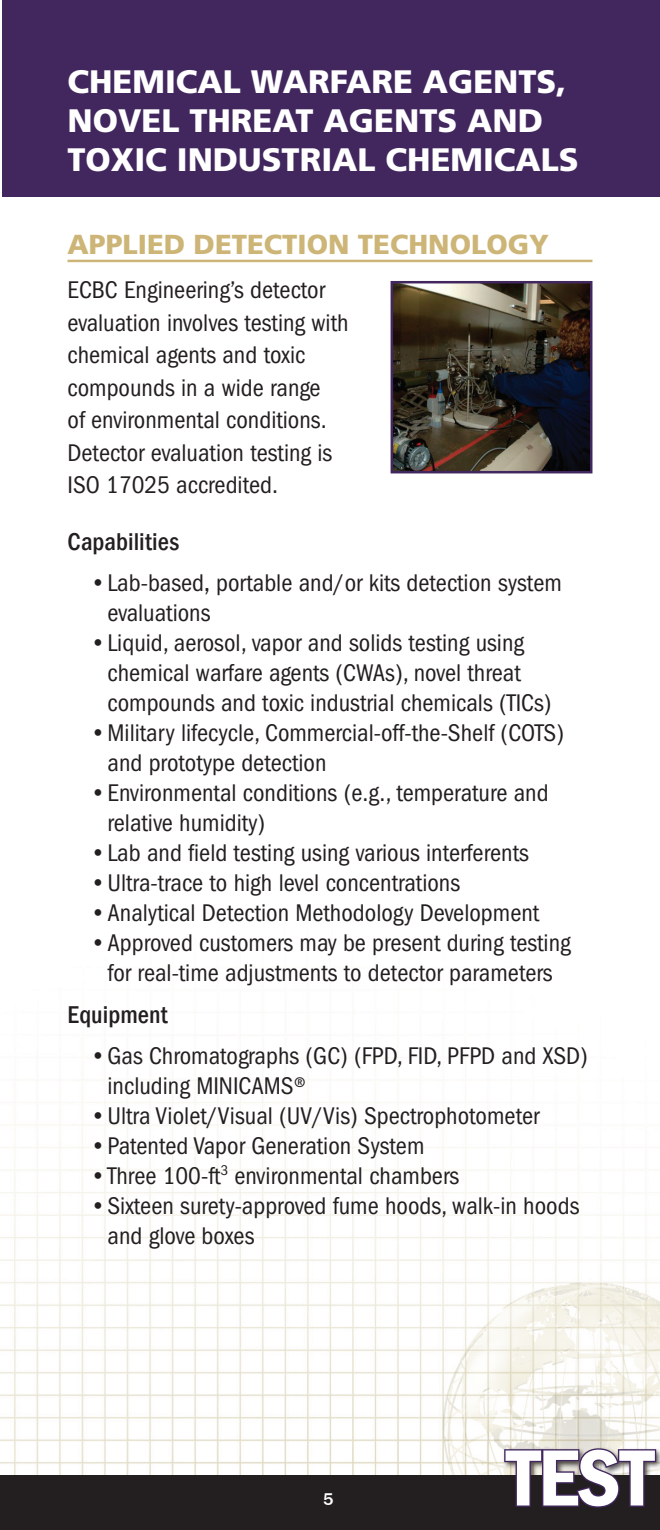
<style>
.page{position:relative;width:660px;height:1530px;background:#fff}
.page>*{position:absolute;margin:0;border:0;box-sizing:border-box;transform-origin:0 0}
.t1{font:600 condensed 82.5px "Franklin Gothic";color:#fff;scale:1.04 1}
.t2{font:900 32.5px "Frutiger";color:#fff}
.t3{font:900 27.5px "Frutiger";color:#ccb576}
.t4{font:condensed 25px/30px "Franklin Gothic";color:#231f20}
.t5{font:500 condensed 25px "Franklin Gothic";letter-spacing:.005em;color:#231f20}
.t6{font:500 17.5px "Franklin Gothic";color:#fff}
.s1{font-weight:500;font-size:23.75px}
</style>
<div class="page">
<img style="left:0;top:259px;width:660px;height:1217px">
<img style="left:425px;top:1262px;width:235px;height:214px">
<div style="left:0;top:1476px;width:660px;height:54px;background:#231f20"></div>
<div style="left:2px;top:0;width:658px;height:197px;background:#41275e"></div>
<hr style="left:68px;top:260px;width:524px;height:2px;background:#ccb576">
<img style="left:394px;top:284px;width:195px;height:186px">
<div style="left:391px;top:281px;width:201px;height:192px;border:2px solid #41275e"></div>
<div style="left:502px;top:1446px;width:158px;height:70px;background:#231f20"></div>
<svg style="left:503px;top:1447px;width:154px;height:61px"></svg>
<h2 class="t2" style="left:68px;top:62px;width:22px">CHE</h2>
<h2 class="t2" style="left:132px;top:62px;width:339px">MICAL WARFARE AGENT</h2>
<h2 class="t2" style="left:537px;top:62px;width:31px">S,</h2>
<h2 class="t2" style="left:68px;top:101px;width:144px">NOVELTHRE</h2>
<h2 class="t2" style="left:272px;top:101px;width:100px">AT AGENT</h2>
<h2 class="t2" style="left:437px;top:101px;width:80px">S AND</h2>
<h2 class="t2" style="left:68px;top:140px;width:145px">TOXIC INDU</h2>
<h2 class="t2" style="left:262px;top:140px;width:146px">STRIAL CHE</h2>
<h2 class="t2" style="left:450px;top:140px;width:130px">MICALS</h2>
<p class="t3" style="left:68px;top:228px;width:483px">APPLIED DETECTION TECHNOLOGY</p>
<p class="t4" style="left:68px;top:274px;width:282px;line-height:32.5px">ECBC Engineering’s detector evaluation involves testing with chemical agents and toxic compounds in a wide range<br>of environmental conditions.<br>Detector evaluation testing is<br>ISO 17025 accredited.</p>
<p class="t5" style="left:68px;top:525px;width:113px">Capabilities</p>
<p class="t4" style="left:107px;top:568px;width:456px;text-indent:-17px"><span class="s1">•</span>Lab-based<span class="s1">,</span> portable and/or kits detection system evaluations</p>
<p class="t4" style="left:108px;top:628px;width:445px;text-indent:-18px"><span class="s1">•</span>Liquid, aerosol, vapor and solids testing using chemical warfare agents (CWAs), novel threat compounds and toxic industrial chemicals (TICs)</p>
<p class="t4" style="left:108px;top:718px;width:458px;text-indent:-18px"><span class="s1">•</span>Military lifecycle, Commercial-off-the-Shelf (COTS) and prototype detection</p>
<p class="t4" style="left:108px;top:778px;width:443px;text-indent:-18px"><span class="s1">•</span>Environmental conditions (e.g., temperature and relative humidity)</p>
<p class="t4" style="left:90px;top:838px;width:440px"><span class="s1">•</span>Lab and field testing using various interferents</p>
<p class="t4" style="left:90px;top:868px;width:372px"><span class="s1">•</span>Ultra-trace to high level concentrations</p>
<p class="t4" style="left:90px;top:898px;width:451px"><span class="s1">•</span>Analytical Detection Methodology Development</p>
<p class="t4" style="left:90px;top:928px;width:482px;text-align:center"><span class="s1">•</span>Approved customers may be present during testing for real-time adjustments to detector parameters</p>
<p class="t5" style="left:68px;top:998px;width:102px">Equipment</p>
<p class="t4" style="left:108px;top:1041px;width:482px;text-indent:-18px"><span class="s1">•</span>Gas Chromatographs (GC) (FPD, FID, PFPD and XSD) including MINICAMS®</p>
<p class="t4" style="left:90px;top:1101px;width:451px"><span class="s1">•</span>Ultra Violet/Visual (UV/Vis) Spectrophotometer</p>
<p class="t4" style="left:90px;top:1131px;width:336px"><span class="s1">•</span>Patented Vapor Generation System</p>
<p class="t4" style="left:90px;top:1161px;width:371px"><span class="s1">•</span>Three 100-ft<sup>3</sup> environmental chambers</p>
<p class="t4" style="left:108px;top:1191px;width:473px;text-indent:-18px"><span class="s1">•</span>Sixteen surety-approved fume hoods, walk-in hoods and glove boxes</p>
<p class="t6" style="left:323px;top:1488px;width:12px">5</p>
<h1 class="t1" style="left:506px;top:1423px;width:136px">Test</h1>
</div>
